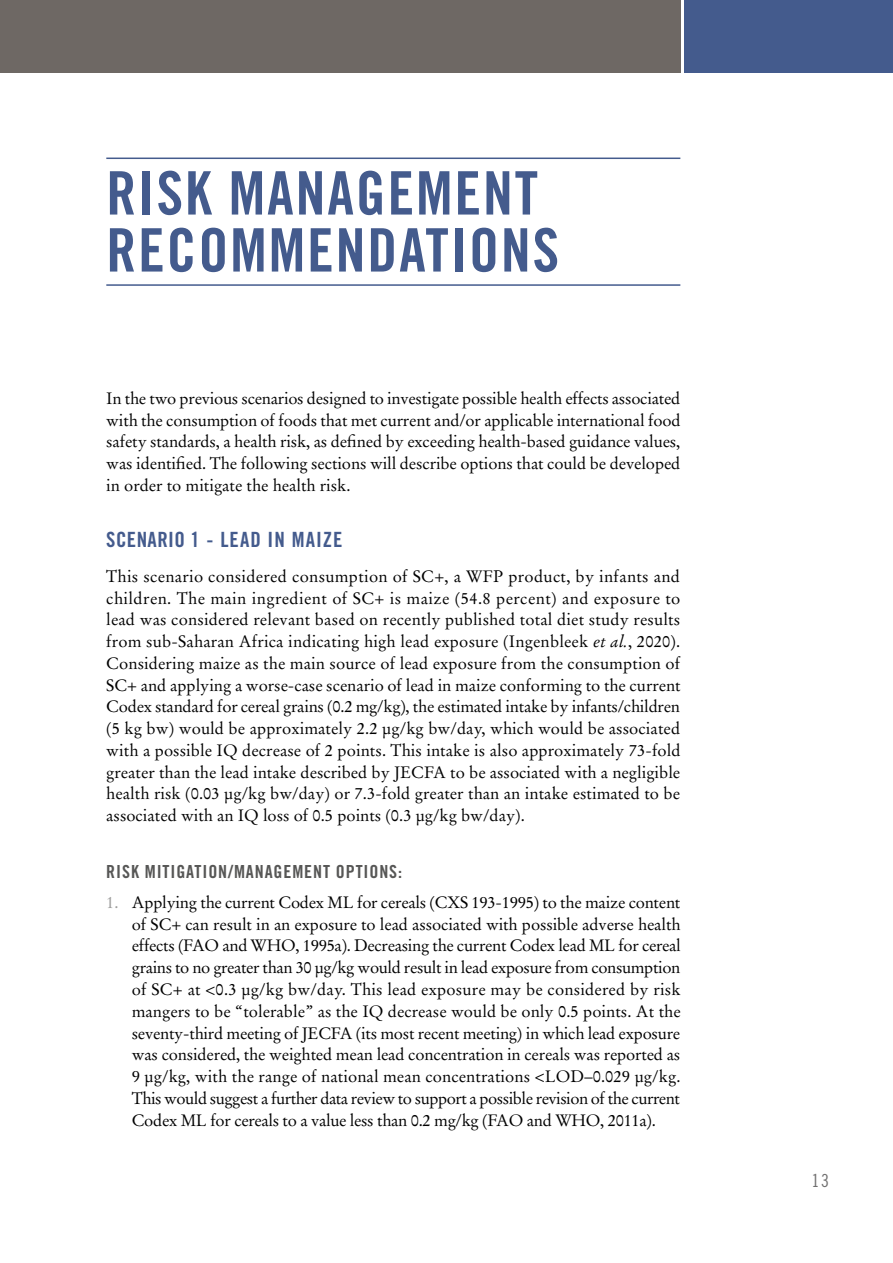
<style>
.page{position:relative;width:893px;height:1263px;background:#fff}
.page>*{position:absolute;margin:0;border:0;box-sizing:border-box;transform-origin:0 0}
.Heading_01b{font:60px/57px "Trade Gothic LT Std Bd Cn 20";letter-spacing:.03em;color:#445b8d}
.Heading02{font:21px "Trade Gothic LT Std Bd Cn 20";letter-spacing:.05em;color:#445b8d}
.Heading03{font:18px "Trade Gothic LT Std Bd Cn 20";letter-spacing:.05em;color:#575756}
.t1{font:18px "Trade Gothic LT Std Cn 18";color:#706f6f}
.text01_NO_indent{font:16.5px/21.8px "Stempel Garamond LT Std";color:#000;text-align:justify}
.s1{font-style:italic}
.s2{color:#9d9d9c}
</style>
<div class="page">
<div style="left:685px;top:0;width:208px;height:72px;background:#445b8d"></div>
<div style="left:0;top:0;width:680px;height:72px;background:#6e6864"></div>
<hr style="left:0;top:0;width:1px;height:1263px;background:#f5f5f9">
<hr style="left:106px;top:158px;width:574px;height:1px;background:#445b8d">
<hr style="left:106px;top:284px;width:574px;height:2px;background:#445b8d">
<p class="Heading_01b" style="left:106px;top:164px;width:454px">RISK MANAGEMENT<br>RECOMMENDATIONS</p>
<p class="text01_NO_indent" style="left:106px;top:387px;width:576px">In the two previous scenarios designed to investigate possible health effects associated with the consumption of foods that met current and/or applicable international food safety standards, a health risk, as defined by exceeding health-based guidance values, was identified. The following sections will describe options that could be developed in order to mitigate the health risk.</p>
<p class="Heading02" style="left:106px;top:527px;width:238px">SCENARIO 1 - LEAD IN MAIZE</p>
<p class="text01_NO_indent" style="left:106px;top:565px;width:576px">This scenario considered consumption of SC+, a WFP product, by infants and children. The main ingredient of SC+ is maize (54.8 percent) and exposure to lead was considered relevant based on recently published total diet study results from sub-Saharan Africa indicating high lead exposure (Ingenbleek <span class="s1">et al.</span>, 2020).<br>Considering maize as the main source of lead exposure from the consumption of SC+ and applying a worse-case scenario of lead in maize conforming to the current Codex standard for cereal grains (0.2 mg/kg), the estimated intake by infants/children (5 kg bw) would be approximately 2.2 μg/kg bw/day, which would be associated with a possible IQ decrease of 2 points. This intake is also approximately 73-fold greater than the lead intake described by JECFA to be associated with a negligible health risk (0.03 μg/kg bw/day) or 7.3-fold greater than an intake estimated to be associated with an IQ loss of 0.5 points (0.3 μg/kg bw/day).</p>
<p class="Heading03" style="left:106px;top:860px;width:297px">RISK MITIGATION/MANAGEMENT OPTIONS:</p>
<p class="text01_NO_indent" style="left:132px;top:891px;width:550px;text-indent:-26px"><span class="s2">1.</span> Applying the current Codex ML for cereals (CXS 193-1995) to the maize content of SC+ can result in an exposure to lead associated with possible adverse health effects (FAO and WHO, 1995a). Decreasing the current Codex lead ML for cereal grains to no greater than 30 μg/kg would result in lead exposure from consumption of SC+ at &lt;0.3 μg/kg bw/day. This lead exposure may be considered by risk mangers to be “tolerable” as the IQ decrease would be only 0.5 points. At the seventy-third meeting of JECFA (its most recent meeting) in which lead exposure was considered, the weighted mean lead concentration in cereals was reported as 9 μg/kg, with the range of national mean concentrations &lt;LOD–0.029 μg/kg.<br>This would suggest a further data review to support a possible revision of the current Codex ML for cereals to a value less than 0.2 mg/kg (FAO and WHO, 2011a).</p>
<p class="t1" style="left:811px;top:1169px;width:19px">13</p>
</div>
